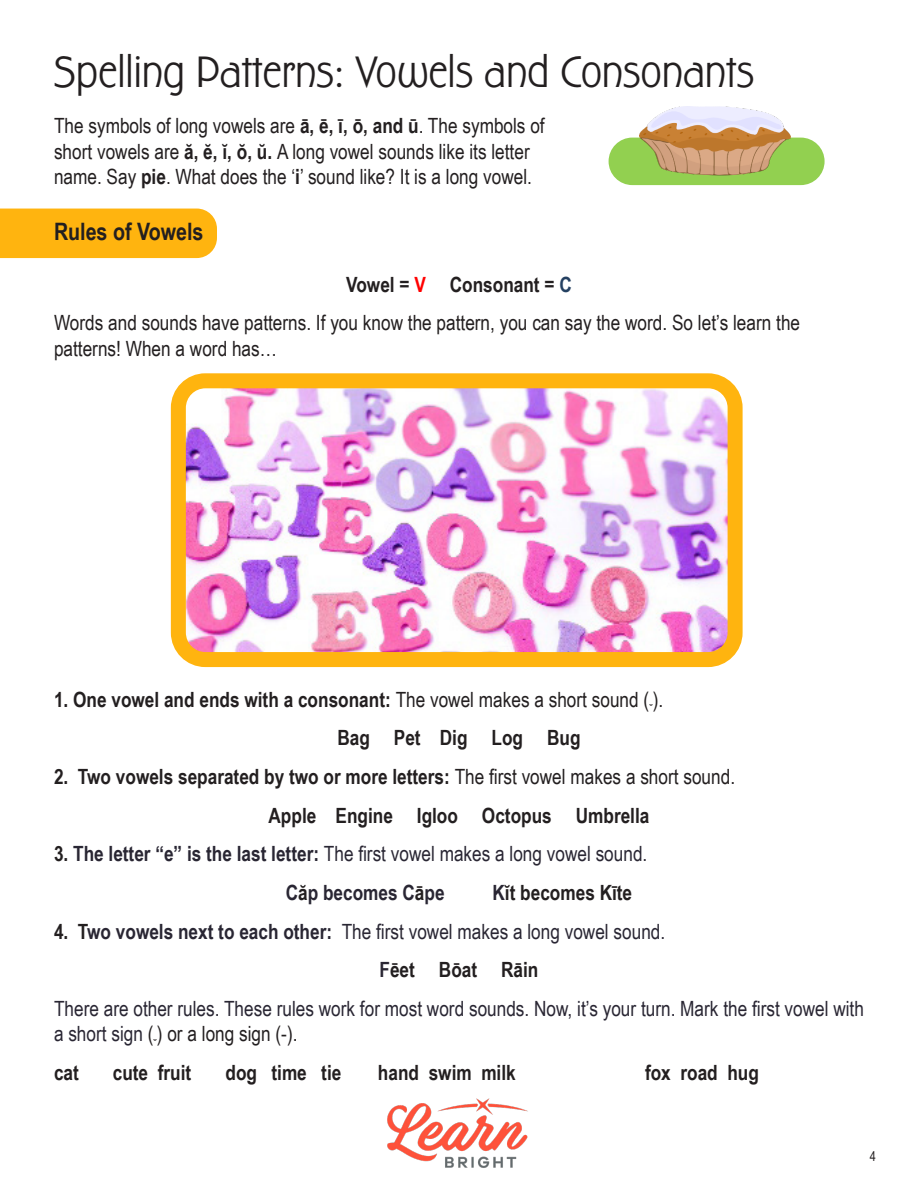
<style>
.page{position:relative;width:918px;height:1188px;background:#fff}
.page>*{position:absolute;margin:0;border:0;box-sizing:border-box;transform-origin:0 0}
.t1{font:48px "Hardwood LP";color:#231f20}
.Medunaslov{font:700 24px "Arial Narrow";color:#231f20}
.Normal__Web{font:700 21px "Arial Narrow";color:#231f20}
.t2{font:21px/25.2px "Arial Narrow";color:#231f20}
.Normal__Web-2{font:21px/25.2px "Arial Narrow";color:#292633}
.t3{font:700 21px "Arial Narrow";color:#292633}
.t4{font:13.5px "Arial Narrow";color:#231f20}
.s1{font-weight:700}
.s2{color:#f00}
.s3{color:#244061}
.s4{font-weight:400}
.s5{font-weight:700;color:#231f20}
.s6{color:#231f20}
.s7{color:#292633}
</style>
<div class="page">
<div style="left:609px;top:138px;width:216px;height:47px;background:#92d050;border-radius:24px"></div>
<div style="left:0;top:209px;width:217px;height:49px;background:#ffb40f"></div>
<img style="left:639px;top:106px;width:152px;height:70px">
<img style="left:187px;top:389px;width:540px;height:262px">
<div style="left:171px;top:373px;width:572px;height:294px;border:15px solid #ffb40f;border-radius:27px"></div>
<img style="left:387px;top:1098px;width:141px;height:70px">
<p class="t1" style="left:54px;top:45px;width:702px">Spelling Patterns: Vowels and Consonants</p>
<p class="t2" style="left:54px;top:113px;width:492px">The symbols of long vowels are <span class="s1">ā, ē, ī, ō, and ū</span>. The symbols of short vowels are <span class="s1">ă, ĕ, ĭ, ŏ, ŭ.</span> A long vowel sounds like its letter name. Say <span class="s1">pie</span>. What does the ‘<span class="s1">i</span>’ sound like? It is a long vowel.</p>
<p class="Medunaslov" style="left:54px;top:213px;width:151px">Rules of Vowels</p>
<p class="Normal__Web" style="left:346px;top:268px;width:227px">Vowel = <span class="s2">V</span> Consonant = <span class="s3">C</span></p>
<p class="t2" style="left:54px;top:310px;width:748px">Words and sounds have patterns. If you know the pattern, you can say the word. So let’s learn the patterns! When a word has…</p>
<p class="Normal__Web" style="left:54px;top:683px;width:611px">1. One vowel and ends with a consonant: <span class="s4">The vowel makes a short sound (</span><sub>˘</sub><span class="s4">).</span></p>
<p class="Normal__Web" style="left:337px;top:722px;width:245px">Bag Pet Dig Log Bug</p>
<p class="Normal__Web" style="left:54px;top:761px;width:683px">2. Two vowels separated by two or more letters: <span class="s4">The first vowel makes a short sound.</span></p>
<p class="Normal__Web" style="left:269px;top:799px;width:382px">Apple Engine Igloo Octopus Umbrella</p>
<p class="Normal__Web-2" style="left:54px;top:841px;width:595px"><span class="s5">3.</span> <span class="s1">The letter “e” is the last letter:</span> The first vowel makes a long vowel sound.</p>
<p class="t3" style="left:286px;top:877px;width:160px">C<span class="s6">ă</span>p becomes C<span class="s6">ā</span>pe</p>
<p class="Normal__Web" style="left:493px;top:877px;width:141px"><span class="s7">K</span>ĭt becomes Kīte</p>
<p class="Normal__Web-2" style="left:54px;top:918px;width:613px"><span class="s5">4. T</span><span class="s1">wo vowels next to each other:</span> The first vowel makes a long vowel sound.</p>
<p class="Normal__Web" style="left:380px;top:954px;width:160px"><span class="s7">F</span>ēet Bōat Rāin</p>
<p class="Normal__Web-2" style="left:54px;top:995px;width:812px">There are other rules. These rules work for most word sounds. Now, it’s your turn. Mark the first vowel with a short sign <span class="s6">(</span><sub>˘</sub><span class="s6">) or a long sign (-).</span></p>
<p class="Normal__Web" style="left:54px;top:1057px;width:26px">cat</p>
<p class="Normal__Web" style="left:113px;top:1057px;width:80px">cute fruit</p>
<p class="Normal__Web" style="left:226px;top:1057px;width:117px">dog time tie</p>
<p class="Normal__Web" style="left:378px;top:1057px;width:139px">hand swim milk</p>
<p class="Normal__Web" style="left:645px;top:1057px;width:115px">fox road hug</p>
<p class="t4" style="left:870px;top:1146px;width:8px">4</p>
</div>
